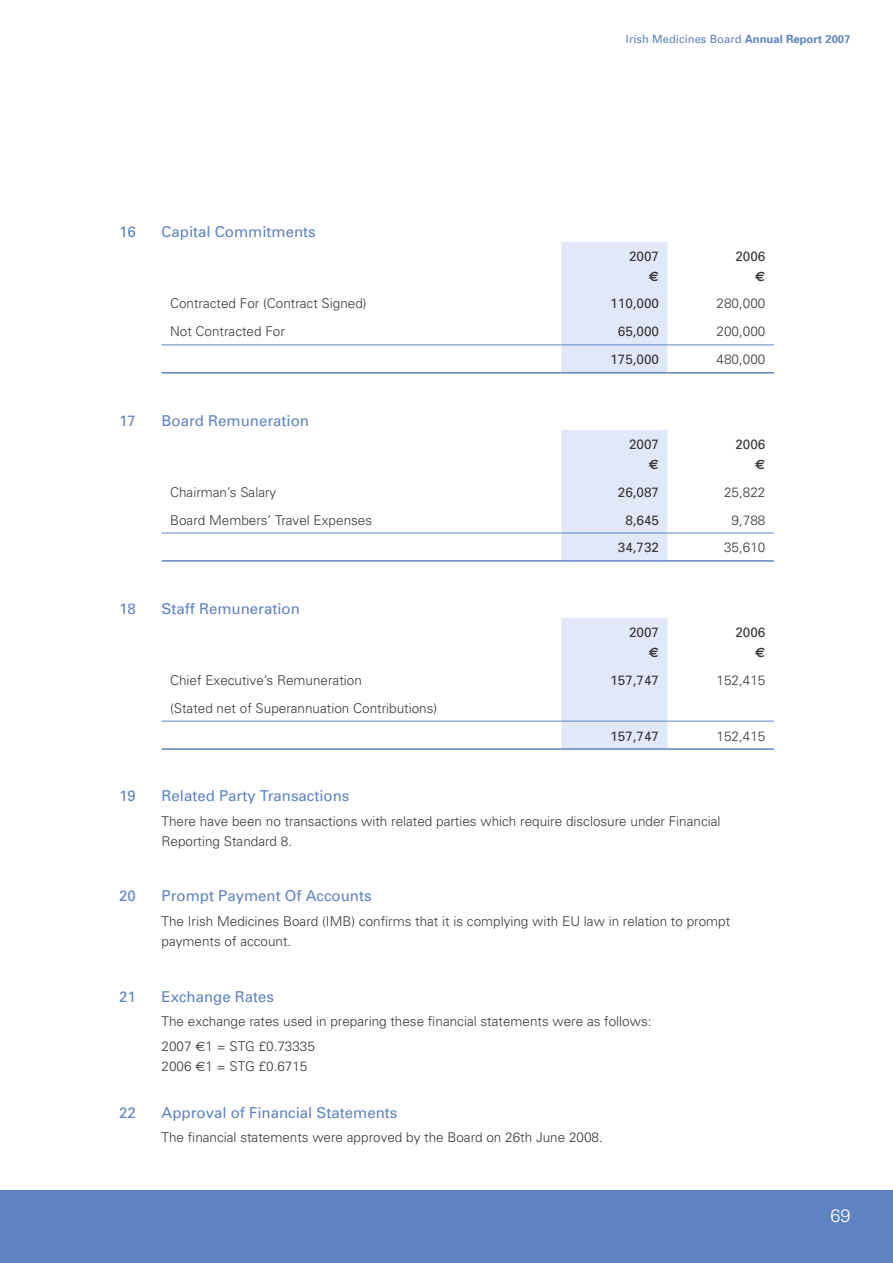
<style>
.page{position:relative;width:893px;height:1263px;background:#fff}
.page>*{position:absolute;margin:0;border:0;box-sizing:border-box;transform-origin:0 0}
.t1{font:300 18px "Univers";color:#fff}
.t2{font:15px "Univers";color:#5f83c1}
.t3{font:300 13.5px/20.2px "Univers";color:#373a3b}
.t4{font:13.5px "Univers";color:#373a3b}
.t5{font:700 13.5px "Euro Sans";color:#373a3b}
.t6{font:11.25px "Univers";color:#5f83c1}
.s1{font-weight:700}
.s2{font-family:"Euro Sans";font-weight:400}
</style>
<div class="page">
<hr style="left:0;top:0;width:1px;height:72px;background:#5f83c1">
<div style="left:0;top:1191px;width:893px;height:72px;background:#5f83c1"></div>
<div style="left:561px;top:242px;width:107px;height:130px;background:#e2e8f7"></div>
<hr style="left:162px;top:344px;width:399px;height:1px;background:#5f83c1">
<hr style="left:561px;top:344px;width:107px;height:1px;background:#5f83c1">
<hr style="left:668px;top:344px;width:106px;height:1px;background:#5f83c1">
<hr style="left:162px;top:372px;width:399px;height:2px;background:#5f83c1">
<hr style="left:561px;top:372px;width:107px;height:2px;background:#5f83c1">
<hr style="left:668px;top:372px;width:106px;height:2px;background:#5f83c1">
<div style="left:561px;top:430px;width:107px;height:130px;background:#e2e8f7"></div>
<hr style="left:162px;top:533px;width:399px;height:1px;background:#5f83c1">
<hr style="left:561px;top:533px;width:107px;height:1px;background:#5f83c1">
<hr style="left:668px;top:533px;width:106px;height:1px;background:#5f83c1">
<hr style="left:162px;top:560px;width:399px;height:2px;background:#5f83c1">
<hr style="left:561px;top:560px;width:107px;height:2px;background:#5f83c1">
<hr style="left:668px;top:560px;width:106px;height:2px;background:#5f83c1">
<div style="left:561px;top:618px;width:107px;height:130px;background:#e2e8f7"></div>
<hr style="left:162px;top:721px;width:399px;height:1px;background:#5f83c1">
<hr style="left:561px;top:721px;width:107px;height:1px;background:#5f83c1">
<hr style="left:668px;top:721px;width:106px;height:1px;background:#5f83c1">
<hr style="left:162px;top:748px;width:399px;height:2px;background:#5f83c1">
<hr style="left:561px;top:748px;width:107px;height:2px;background:#5f83c1">
<hr style="left:668px;top:748px;width:106px;height:2px;background:#5f83c1">
<p class="t2" style="left:119px;top:223px;width:18px">16</p>
<p class="t2" style="left:162px;top:223px;width:156px">Capital Commitments</p>
<p class="t6" style="left:626px;top:32px;width:226px">Irish Medicines Board <span class="s1">Annual Report 2007</span></p>
<p class="t4" style="left:629px;top:248px;width:32px">2007</p>
<p class="t4" style="left:735px;top:248px;width:32px">2006</p>
<p class="t5" style="left:649px;top:268px;width:12px">€</p>
<p class="t5" style="left:755px;top:268px;width:12px">€</p>
<p class="t3" style="left:170px;top:293px;width:198px">Contracted For (Contract Signed)</p>
<p class="t4" style="left:610px;top:295px;width:50px">110,000</p>
<p class="t3" style="left:717px;top:293px;width:50px">280,000</p>
<p class="t3" style="left:170px;top:321px;width:116px">N ot Contracted For</p>
<p class="t4" style="left:618px;top:323px;width:43px">65,000</p>
<p class="t3" style="left:717px;top:321px;width:50px">200,000</p>
<p class="t4" style="left:610px;top:351px;width:50px">175,000</p>
<p class="t3" style="left:717px;top:349px;width:50px">480,000</p>
<p class="t2" style="left:119px;top:411px;width:18px">17</p>
<p class="t2" style="left:162px;top:411px;width:149px">Board Remuneration</p>
<p class="t4" style="left:629px;top:436px;width:32px">2007</p>
<p class="t4" style="left:735px;top:436px;width:32px">2006</p>
<p class="t5" style="left:649px;top:456px;width:12px">€</p>
<p class="t5" style="left:755px;top:456px;width:12px">€</p>
<p class="t3" style="left:170px;top:481px;width:108px">Chairman’s Salary</p>
<p class="t4" style="left:618px;top:483px;width:43px">26,087</p>
<p class="t3" style="left:724px;top:481px;width:34px">25,822</p>
<p class="t3" style="left:170px;top:509px;width:204px">Board Members’ Travel Expenses</p>
<p class="t4" style="left:625px;top:511px;width:35px">8,645</p>
<p class="t3" style="left:732px;top:509px;width:35px">9,788</p>
<p class="t4" style="left:618px;top:539px;width:43px">34,732</p>
<p class="t3" style="left:724px;top:537px;width:43px">35,61 0</p>
<p class="t2" style="left:119px;top:599px;width:18px">18</p>
<p class="t2" style="left:162px;top:599px;width:140px">Staff Remuneration</p>
<p class="t4" style="left:629px;top:624px;width:32px">2007</p>
<p class="t4" style="left:735px;top:624px;width:32px">2006</p>
<p class="t5" style="left:649px;top:644px;width:12px">€</p>
<p class="t5" style="left:755px;top:644px;width:12px">€</p>
<p class="t3" style="left:170px;top:669px;width:193px">Chief Executive’s Remuneration</p>
<p class="t4" style="left:610px;top:671px;width:50px">157,747</p>
<p class="t3" style="left:717px;top:669px;width:50px">1 52,41 5</p>
<p class="t3" style="left:170px;top:697px;width:269px">(Stated net of Superannuation Contributions)</p>
<p class="t4" style="left:610px;top:727px;width:50px">157,747</p>
<p class="t3" style="left:717px;top:725px;width:50px">1 52,41 5</p>
<p class="t2" style="left:119px;top:786px;width:232px">19 Related Party Transactions</p>
<p class="t3" style="left:162px;top:810px;width:560px">There have been no transactions with related parties which require disclosure under Financial<br>Reporting Standard 8.</p>
<p class="t2" style="left:119px;top:887px;width:18px">20</p>
<p class="t2" style="left:162px;top:887px;width:211px">Prompt Payment Of Accounts</p>
<p class="t3" style="left:162px;top:910px;width:570px">The Irish Medicines Board (IMB) confirms that it is complying with EU law in relation to prompt payments of account.</p>
<p class="t2" style="left:119px;top:987px;width:18px">21</p>
<p class="t2" style="left:162px;top:987px;width:114px">Exchange Rates</p>
<p class="t3" style="left:162px;top:1011px;width:491px">The exchange rates used in preparing these financial statements were as follows:</p>
<p class="t3" style="left:119px;top:1035px;width:26px">2</p>
<p class="t3" style="left:162px;top:1035px;width:155px;text-align:center">007 <span class="s2">€</span>1 = STG £0.73335<br>2006 <span class="s2">€</span>1 = STG £0.671 5</p>
<p class="t2" style="left:119px;top:1103px;width:280px">22 Approval of Financial Statements</p>
<p class="t3" style="left:162px;top:1127px;width:443px">The financial statements were approved by the Board on 26th June 2008.</p>
<h1 class="t1" style="left:830px;top:1205px;width:22px">69</h1>
</div>
